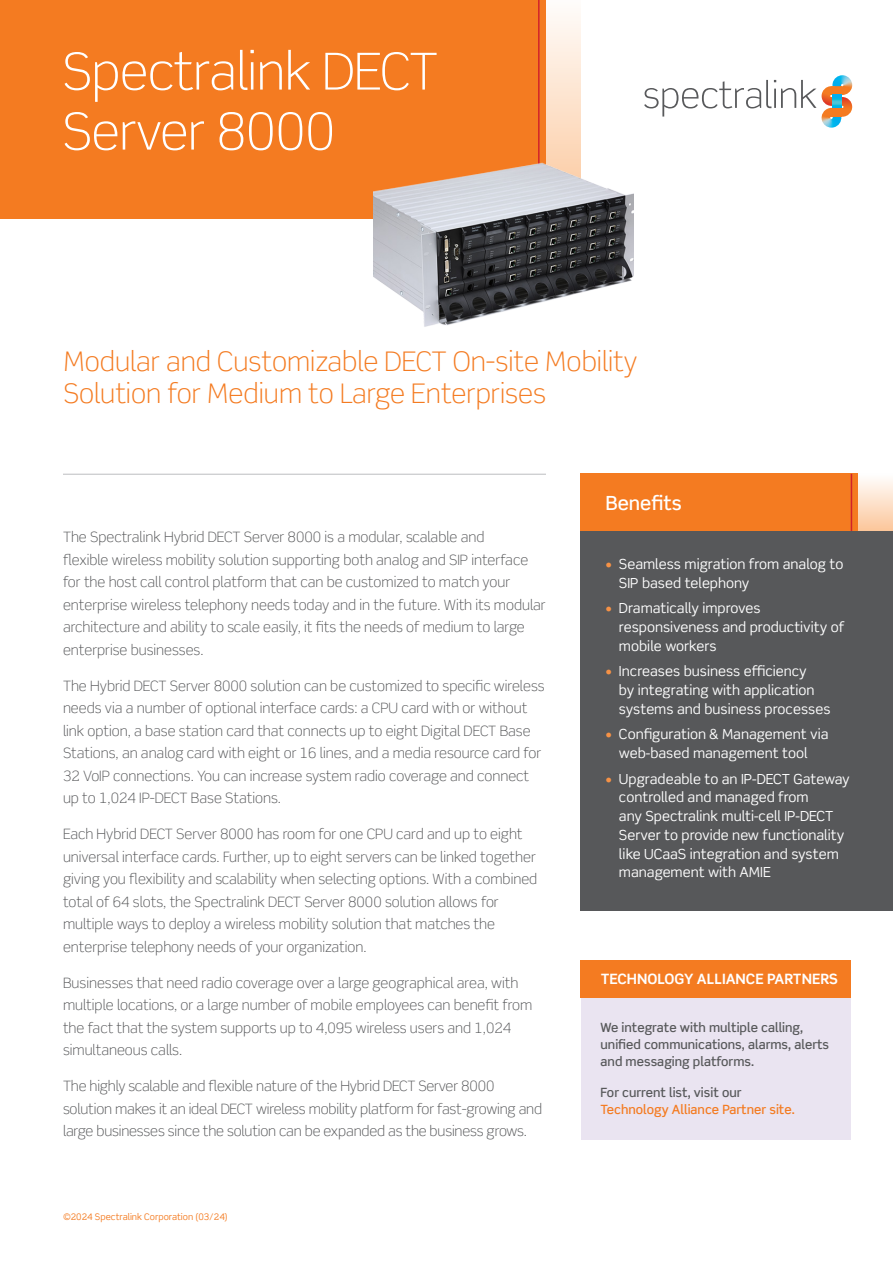
<style>
.page{position:relative;width:893px;height:1263px;background:#fff}
.page>*{position:absolute;margin:0;border:0;box-sizing:border-box;transform-origin:0 0}
.t1{font:300 51px/60px "Scene Std";letter-spacing:-.01em;color:#fff}
.t2{font:300 27px/31.5px "Scene Std";color:#f47b21}
.t3{font:500 19.5px "Scene Std";color:#fff}
.Body{font:300 14.25px/22.5px "Scene Std";color:#57585a}
.Body-2{font:700 14.25px "Scene Std";color:#fff}
.t4{font:13.8px/18.8px "Scene Std";color:#fff}
.Body-3{font:500 12.75px/17.2px "Scene Std";color:#57585a}
.Body-4{font:500 12.75px/17.2px "Scene Std";color:#f47b21}
.t5{font:9px "Scene Std";color:#f47b21}
.s1{color:#f69246}
.s2{color:#57585a}
</style>
<div class="page">
<div style="left:0;top:0;width:546px;height:219px;background:#f47b21"></div>
<svg style="left:546px;top:15px;width:34px;height:136px;background:#fde7d5"></svg>
<hr style="left:538px;top:0;width:2px;height:219px;background:#d1232a">
<img style="left:821px;top:115px;width:21px;height:13px">
<img style="left:832px;top:75px;width:20px;height:9px">
<svg style="left:822px;top:84px;width:30px;height:35px"></svg>
<svg style="left:644px;top:80px;width:172px;height:37px"></svg>
<hr style="left:63px;top:474px;width:483px;height:1px;background:#bcbdc0">
<div style="left:580px;top:474px;width:278px;height:57px;background:#f47b21"></div>
<div style="left:858px;top:474px;width:35px;height:57px;background:linear-gradient(to bottom,#fefefe,#fcc69a)"></div>
<hr style="left:851px;top:474px;width:1px;height:57px;background:#d1232a">
<div style="left:580px;top:531px;width:313px;height:379px;background:#57585a"></div>
<img style="left:373px;top:151px;width:260px;height:176px">
<div style="left:581px;top:996px;width:270px;height:143px;background:#eae4f1"></div>
<div style="left:580px;top:960px;width:271px;height:37px;background:#f47b21"></div>
<h1 class="t1" style="left:62px;top:42px;width:377px">Spectralink DECT<br>Server 8000</h1>
<h2 class="t2" style="left:64px;top:346px;width:575px">Modular and Customizable DECT On-site Mobility<br>Solution for Medium to Large Enterprises</h2>
<p class="Body" style="left:63px;top:526px;width:484px">The Spectralink Hybrid DECT Server 8000 is a modular, scalable and<br>flexible wireless mobility solution supporting both analog and SIP interface for the host call control platform that can be customized to match your enterprise wireless telephony needs today and in the future. With its modular architecture and ability to scale easily, it fits the needs of medium to large enterprise businesses.</p>
<p class="Body" style="left:63px;top:674px;width:483px">The Hybrid DECT Server 8000 solution can be customized to specific wireless needs via a number of optional interface cards: a CPU card with or without link option, a base station card that connects up to eight Digital DECT Base Stations, an analog card with eight or 16 lines, and a media resource card for 32 VoIP connections. You can increase system radio coverage and connect up to 1,024 IP-DECT Base Stations.</p>
<p class="Body" style="left:63px;top:823px;width:476px">Each Hybrid DECT Server 8000 has room for one CPU card and up to eight universal interface cards. Further, up to eight servers can be linked together giving you flexibility and scalability when selecting options. With a combined total of 64 slots, the Spectralink DECT Server 8000 solution allows for multiple ways to deploy a wireless mobility solution that matches the enterprise telephony needs of your organization.</p>
<p class="Body" style="left:63px;top:971px;width:471px">Businesses that need radio coverage over a large geographical area, with multiple locations, or a large number of mobile employees can benefit from the fact that the system supports up to 4,095 wireless users and 1,024 simultaneous calls.</p>
<p class="Body" style="left:63px;top:1075px;width:481px">The highly scalable and flexible nature of the Hybrid DECT Server 8000 solution makes it an ideal DECT wireless mobility platform for fast-growing and large businesses since the solution can be expanded as the business grows.</p>
<p class="t5" style="left:63px;top:1211px;width:166px">©2024 Spectralink Corporation (03/24)</p>
<h3 class="t3" style="left:605px;top:491px;width:78px">Benefits</h3>
<p class="t4" style="left:619px;top:554px;width:226px;text-indent:-14px"><span class="s1">•</span> Seamless migration from analog to<br>SIP based telephony</p>
<p class="t4" style="left:619px;top:599px;width:227px;text-indent:-14px"><span class="s1">•</span> Dramatically improves responsiveness and productivity of mobile workers</p>
<p class="t4" style="left:619px;top:662px;width:213px;text-indent:-14px"><span class="s1">•</span> Increases business efficiency<br>by integrating with application systems and business processes</p>
<p class="t4" style="left:605px;top:725px;width:225px;text-align:center"><span class="s1">•</span> Configuration &amp; Management via web-based management tool</p>
<p class="t4" style="left:619px;top:769px;width:232px;text-indent:-14px"><span class="s1">•</span> Upgradeable to an IP-DECT Gateway controlled and managed from<br>any Spectralink multi-cell IP-DECT<br>Server to provide new functionality like UCaaS integration and system management with AMIE</p>
<p class="Body-2" style="left:601px;top:970px;width:238px">TECHNOLOGY ALLIANCE PARTNERS</p>
<p class="Body-3" style="left:601px;top:1018px;width:230px">We integrate with multiple calling, unified communications, alarms, alerts and messaging platforms.</p>
<p class="Body-4" style="left:601px;top:1083px;width:196px"><span class="s2">For current list, visit our<br></span>Technology Alliance Partner site.</p>
</div>
